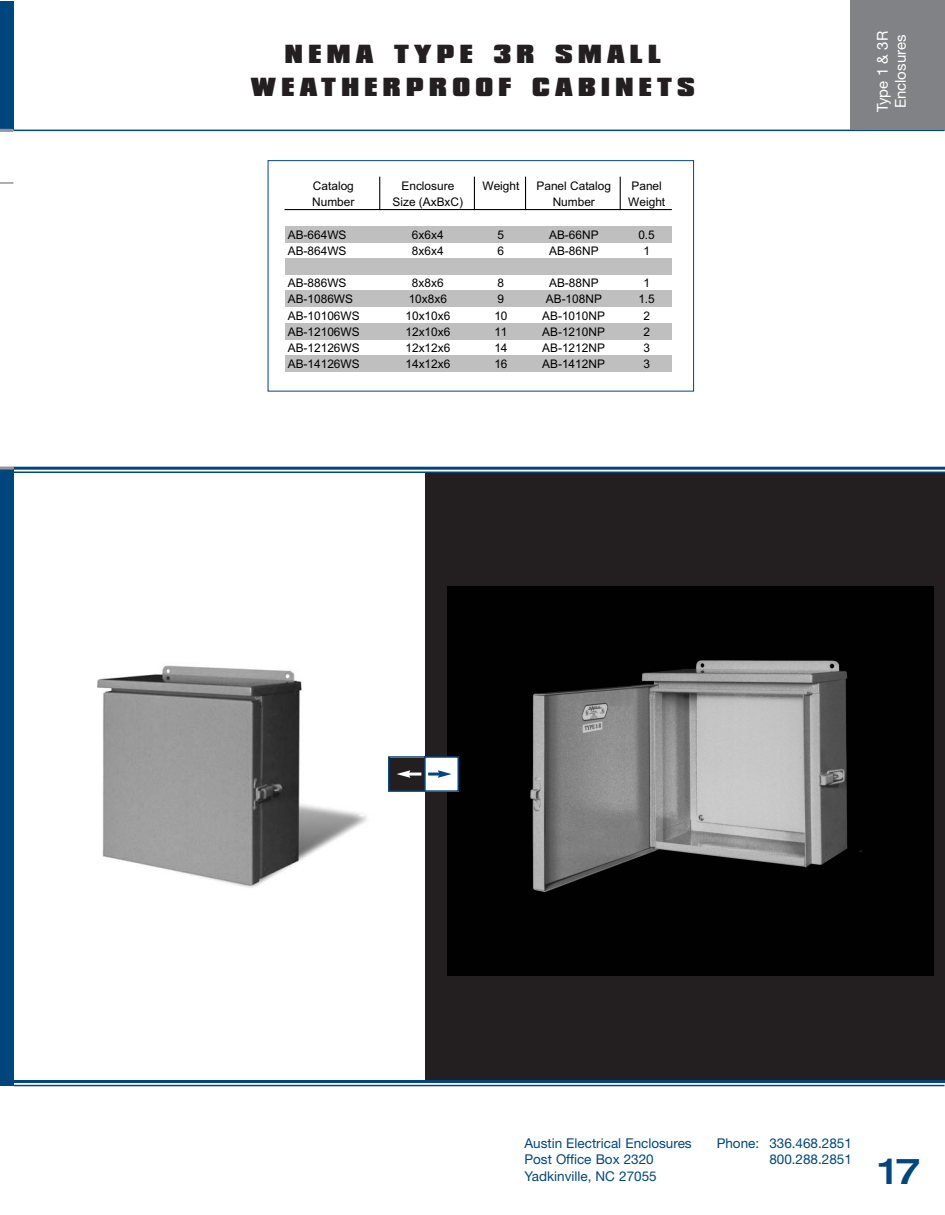
<style>
.page{position:relative;width:945px;height:1215px;background:#fff}
.page>*{position:absolute;margin:0;border:0;box-sizing:border-box;transform-origin:0 0}
.t1{font:500 expanded 36px "Helvetica Neue";color:#00467e}
.t2{font:900 22.5px/33px "Compacta BT";letter-spacing:.235em;color:#231f20;text-align:center}
.t3{font:15px/18px "Helvetica Neue";color:#fff}
.t4{font:13.5px/16.5px "Helvetica Neue";color:#00467e}
.t5{font:11.85px "Arial";color:#000}
</style>
<div class="page">
<hr style="left:14px;top:130px;width:931px;height:1px;background:#00467e">
<div style="left:425px;top:472px;width:520px;height:608px;background:#231f20"></div>
<img style="left:448px;top:587px;width:486px;height:389px">
<div style="left:285px;top:226px;width:387px;height:16px;background:#bfbfbf"></div>
<div style="left:285px;top:258px;width:387px;height:17px;background:#bfbfbf"></div>
<div style="left:285px;top:291px;width:387px;height:16px;background:#bfbfbf"></div>
<div style="left:285px;top:323px;width:387px;height:16px;background:#bfbfbf"></div>
<div style="left:285px;top:356px;width:387px;height:16px;background:#bfbfbf"></div>
<svg style="left:285px;top:177px;width:387px;height:33px"></svg>
<div style="left:268px;top:160px;width:426px;height:232px;border:1px solid #00467e"></div>
<img style="left:97px;top:665px;width:270px;height:223px">
<div style="left:390px;top:758px;width:35px;height:32px;background:#231f20"></div>
<div style="left:388px;top:756px;width:38px;height:36px;border:2px solid #00467e"></div>
<div style="left:425px;top:757px;width:33px;height:34px;background:#fff"></div>
<div style="left:424px;top:756px;width:35px;height:36px;border:2px solid #00467e"></div>
<svg style="left:397px;top:770px;width:24px;height:8px"></svg>
<svg style="left:428px;top:770px;width:24px;height:8px"></svg>
<div style="left:850px;top:0;width:95px;height:129px;background:#808285"></div>
<hr style="left:14px;top:467px;width:931px;height:3px;background:#00467e">
<hr style="left:14px;top:472px;width:931px;height:1px;background:#00467e">
<hr style="left:14px;top:1080px;width:931px;height:3px;background:#00467e">
<hr style="left:14px;top:1085px;width:931px;height:1px;background:#00467e">
<div style="left:0;top:1px;width:14px;height:129px;background:#00467e"></div>
<div style="left:0;top:468px;width:14px;height:618px;background:#00467e"></div>
<svg style="left:0;top:182px;width:14px;height:2px"></svg>
<hr style="left:0;top:467px;width:14px;height:3px;background:#939598">
<svg style="left:0;top:129px;width:13px;height:3px"></svg>
<h2 class="t2" style="left:251px;top:39px;width:446px">NEMA TYPE 3R SMALL<br>WEATHERPROOF CABINETS</h2>
<p class="t5" style="left:313px;top:181px;width:42px">Catalog</p>
<p class="t5" style="left:402px;top:181px;width:54px">Enclosure</p>
<p class="t5" style="left:483px;top:181px;width:38px">Weight</p>
<p class="t5" style="left:536px;top:181px;width:76px">Panel Catalog</p>
<p class="t5" style="left:632px;top:181px;width:32px">Panel</p>
<p class="t5" style="left:312px;top:198px;width:44px">Number</p>
<p class="t5" style="left:393px;top:198px;width:72px">Size (AxBxC)</p>
<p class="t5" style="left:553px;top:198px;width:44px">Number</p>
<p class="t5" style="left:628px;top:198px;width:38px">Weight</p>
<p class="t5" style="left:288px;top:230px;width:60px">AB-664WS</p>
<p class="t5" style="left:412px;top:230px;width:33px">6x6x4</p>
<p class="t5" style="left:498px;top:230px;width:8px">5</p>
<p class="t5" style="left:549px;top:230px;width:51px">AB-66NP</p>
<p class="t5" style="left:638px;top:230px;width:18px">0.5</p>
<p class="t5" style="left:288px;top:246px;width:60px">AB-864WS</p>
<p class="t5" style="left:412px;top:246px;width:33px">8x6x4</p>
<p class="t5" style="left:498px;top:246px;width:8px">6</p>
<p class="t5" style="left:549px;top:246px;width:51px">AB-86NP</p>
<p class="t5" style="left:643px;top:246px;width:8px">1</p>
<p class="t5" style="left:288px;top:279px;width:60px">AB-886WS</p>
<p class="t5" style="left:412px;top:279px;width:33px">8x8x6</p>
<p class="t5" style="left:498px;top:279px;width:8px">8</p>
<p class="t5" style="left:549px;top:279px;width:51px">AB-88NP</p>
<p class="t5" style="left:643px;top:279px;width:8px">1</p>
<p class="t5" style="left:288px;top:295px;width:67px">AB-1086WS</p>
<p class="t5" style="left:409px;top:295px;width:40px">10x8x6</p>
<p class="t5" style="left:498px;top:295px;width:8px">9</p>
<p class="t5" style="left:546px;top:295px;width:58px">AB-108NP</p>
<p class="t5" style="left:638px;top:295px;width:18px">1.5</p>
<p class="t5" style="left:288px;top:311px;width:73px">AB-10106WS</p>
<p class="t5" style="left:405px;top:311px;width:46px">10x10x6</p>
<p class="t5" style="left:494px;top:311px;width:15px">10</p>
<p class="t5" style="left:542px;top:311px;width:64px">AB-1010NP</p>
<p class="t5" style="left:643px;top:311px;width:8px">2</p>
<p class="t5" style="left:288px;top:327px;width:73px">AB-12106WS</p>
<p class="t5" style="left:405px;top:327px;width:46px">12x10x6</p>
<p class="t5" style="left:494px;top:327px;width:15px">11</p>
<p class="t5" style="left:542px;top:327px;width:64px">AB-1210NP</p>
<p class="t5" style="left:643px;top:327px;width:8px">2</p>
<p class="t5" style="left:288px;top:343px;width:73px">AB-12126WS</p>
<p class="t5" style="left:405px;top:343px;width:46px">12x12x6</p>
<p class="t5" style="left:494px;top:343px;width:15px">14</p>
<p class="t5" style="left:542px;top:343px;width:64px">AB-1212NP</p>
<p class="t5" style="left:643px;top:343px;width:8px">3</p>
<p class="t5" style="left:288px;top:360px;width:73px">AB-14126WS</p>
<p class="t5" style="left:405px;top:360px;width:46px">14x12x6</p>
<p class="t5" style="left:494px;top:360px;width:15px">16</p>
<p class="t5" style="left:542px;top:360px;width:64px">AB-1412NP</p>
<p class="t5" style="left:643px;top:360px;width:8px">3</p>
<p class="t3" style="left:875px;top:112px;width:83px;rotate:-90deg">Type 1 &amp; 3R<br>Enclosures</p>
<p class="t4" style="left:524px;top:1136px;width:169px">Austin Electrical Enclosures<br>Post Office Box 2320<br>Yadkinville, NC 27055</p>
<p class="t4" style="left:717px;top:1136px;width:137px;text-align:right">Phone: 336.468.2851<br>800.288.2851</p>
<h1 class="t1" style="left:878px;top:1158px;width:44px">17</h1>
</div>
